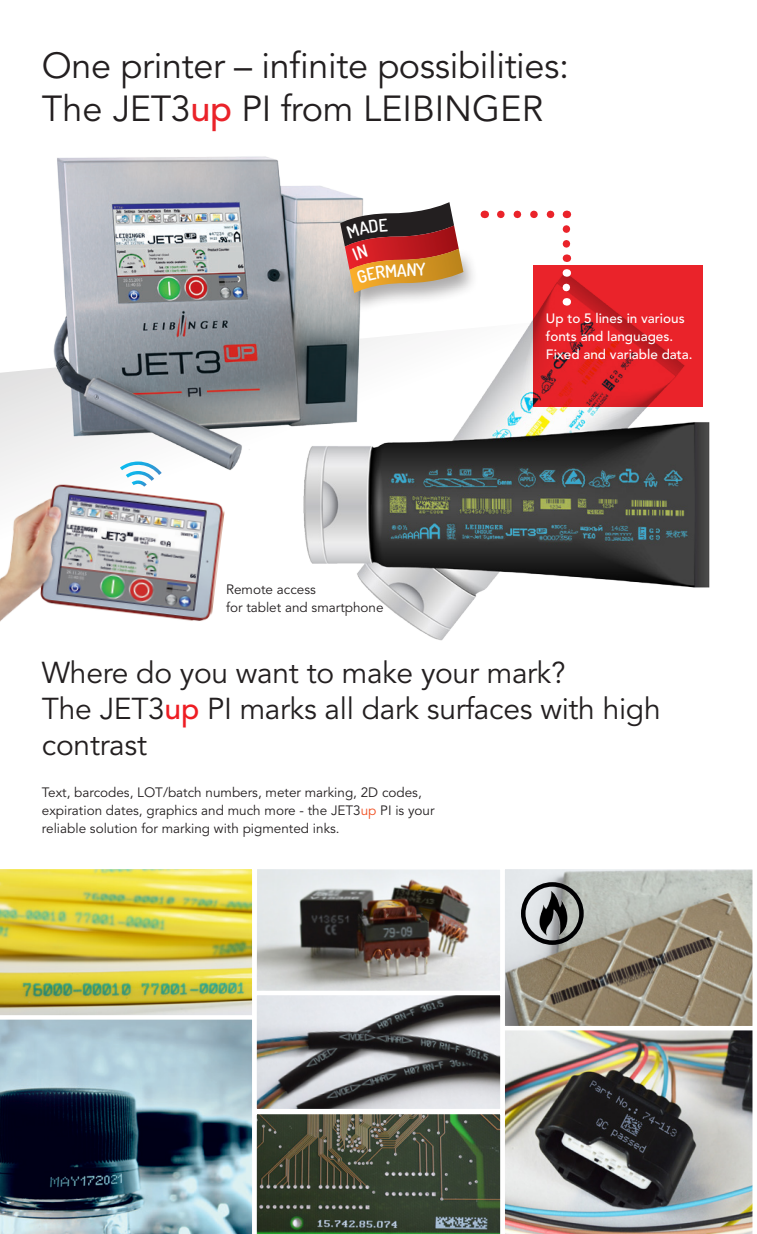
<style>
.page{position:relative;width:757px;height:1234px;background:#fff}
.page>*{position:absolute;margin:0;border:0;box-sizing:border-box;transform-origin:0 0}
.t1{font:36px "Avenir LT Std";letter-spacing:-.01em;color:#231f20}
.t2{font:30px "Avenir LT Std";letter-spacing:-.01em;color:#231f20}
.t3{font:600 17.4px "Dosis";color:#fff}
.t4{font:13.5px "Avenir LT Std";color:#231f20}
.t5{font:500 13.5px/18px "Avenir LT Std";color:#fff}
.s1{font-weight:500;color:#ea232a}
.s2{font-weight:500;color:#ee1d23}
.s3{color:#f05022}
</style>
<div class="page">
<svg style="left:0;top:371px;width:18px;height:103px;fill:#eae9ea"></svg>
<img style="left:0;top:869px;width:252px;height:145px">
<img style="left:505px;top:1030px;width:248px;height:203px">
<img style="left:257px;top:998px;width:243px;height:110px">
<img style="left:250px;top:869px;width:250px;height:129px">
<svg style="left:0;top:1014px;width:252px;height:219px;background:#6f8695"></svg>
<img style="left:505px;top:869px;width:247px;height:156px">
<div style="left:500px;top:864px;width:257px;height:166px;border:4px solid #fff"></div>
<div style="left:252px;top:990px;width:253px;height:123px;border:4px solid #fff"></div>
<svg style="left:252px;top:1109px;width:253px;height:124px;background:#515949"></svg>
<img style="left:531px;top:888px;width:45px;height:47px">
<div style="left:521px;top:882px;width:63px;height:62px;border:4px solid #000002;border-radius:50%"></div>
<img style="left:18px;top:156px;width:346px;height:318px">
<img style="left:255px;top:251px;width:455px;height:390px">
<img style="left:0;top:474px;width:225px;height:148px">
<svg style="left:501px;top:210px;width:54px;height:8px"></svg>
<svg style="left:563px;top:229px;width:7px;height:33px"></svg>
<svg style="left:533px;top:265px;width:169px;height:141px;background:#dd2228"></svg>
<svg style="left:562px;top:287px;width:8px;height:18px"></svg>
<div style="left:342px;top:247px;width:137px;height:67px;background:#231f20;opacity:.37"></div>
<svg style="left:120px;top:461px;width:42px;height:25px"></svg>
<svg style="left:340px;top:202px;width:123px;height:91px;background:#aa7257"></svg>
<p class="t1" style="left:42px;top:45px;width:529px">One printer – infinite possibilities:</p>
<p class="t1" style="left:42px;top:88px;width:502px">The JET3<span class="s1">up</span> PI from LEIBINGER</p>
<p class="t3" style="left:406px;top:258px;width:12px">N</p>
<p class="t4" style="left:226px;top:581px;width:91px">Remote access</p>
<p class="t4" style="left:226px;top:599px;width:159px">for tablet and smartphone</p>
<p class="t5" style="left:546px;top:309px;width:148px">Up to 5 lines in various fonts and languages.<br>Fixed and variable data.</p>
<p class="t2" style="left:42px;top:655px;width:525px">Where do you want to make your mark?</p>
<p class="t2" style="left:42px;top:691px;width:620px">The JET3<span class="s2">up</span> PI marks all dark surfaces with high</p>
<p class="t2" style="left:42px;top:727px;width:107px">contrast</p>
<p class="t4" style="left:42px;top:784px;width:381px">Text, barcodes, LOT/batch numbers, meter marking, 2D codes,</p>
<p class="t4" style="left:42px;top:802px;width:394px">expiration dates, graphics and much more - the JET3<span class="s3">up</span> PI is your</p>
<p class="t4" style="left:42px;top:820px;width:299px">reliable solution for marking with pigmented inks.</p>
</div>
